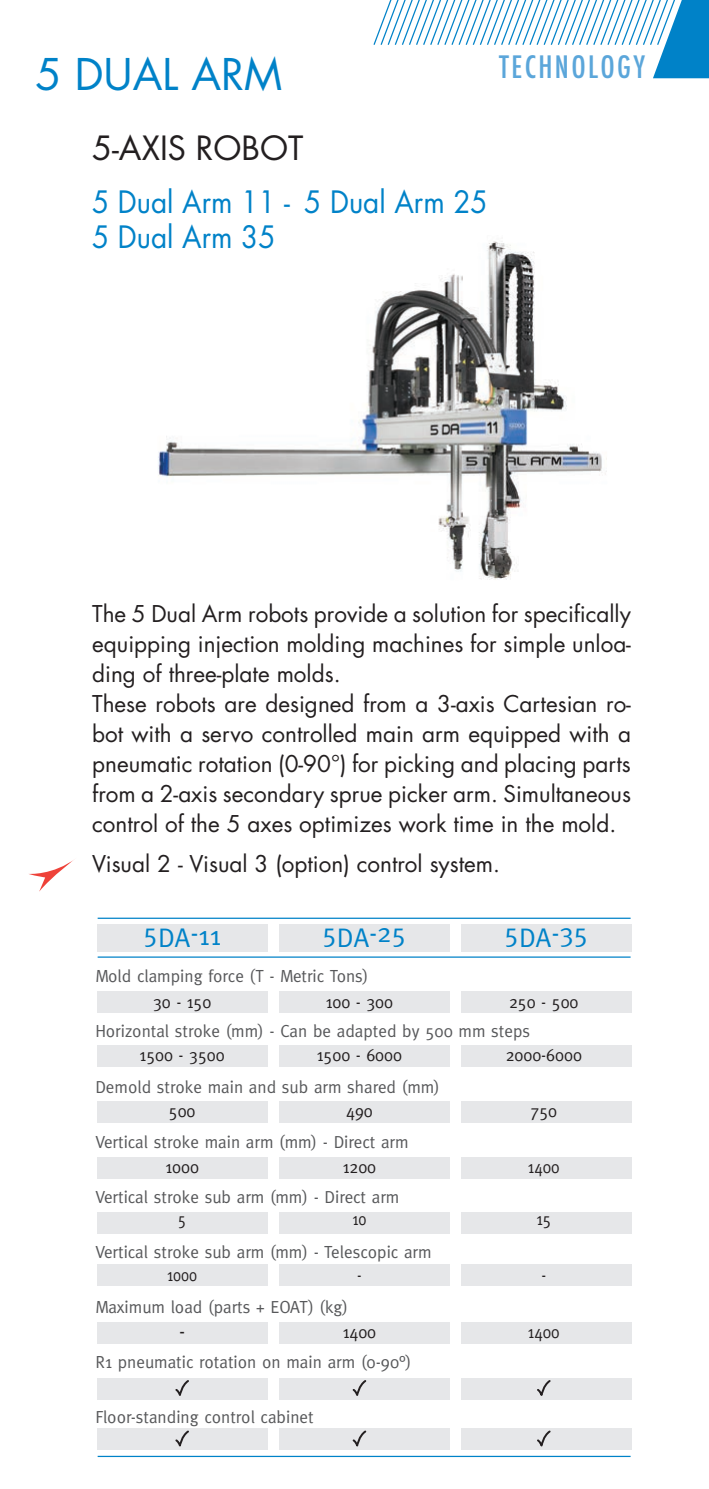
<style>
.page{position:relative;width:709px;height:1489px;background:#fff}
.page>*{position:absolute;margin:0;border:0;box-sizing:border-box;transform-origin:0 0}
.t1{font:42.5px "Futura";color:#0082c8}
.t2{font:32.5px "Futura";color:#231f20}
.t3{font:30px "Futura";color:#0082c8;scale:.93 1}
.t4{font:500 condensed 30px "Futura";letter-spacing:.08em;color:#5ba6da}
.t5{font:27px "Meta";color:#0082c8}
.t6{font:22.5px/30px "Futura";color:#231f20}
.t7{font:20px "Meta";color:#231f20}
.t8{font:17.5px "Meta";color:#57585a}
.t9{font:17.5px "Meta";color:#231f20;scale:.95 1}
.t10{font:17.5px "Meta";color:#231f20;scale:.9 1}
.t11{font:17.5px "Meta";color:#231f20;scale:.85 1}
.s1{font-size:27.5px}
</style>
<div class="page">
<img style="left:158px;top:241px;width:449px;height:339px">
<div style="left:97px;top:1045px;width:170px;height:22px;background:#e6e7e9"></div>
<div style="left:97px;top:991px;width:170px;height:21px;background:#e6e7e9"></div>
<div style="left:461px;top:924px;width:171px;height:27px;background:#e6e7e9"></div>
<div style="left:279px;top:924px;width:170px;height:27px;background:#e6e7e9"></div>
<div style="left:97px;top:924px;width:170px;height:27px;background:#e6e7e9"></div>
<div style="left:279px;top:1045px;width:170px;height:22px;background:#e6e7e9"></div>
<div style="left:279px;top:991px;width:170px;height:21px;background:#e6e7e9"></div>
<div style="left:461px;top:1045px;width:171px;height:22px;background:#e6e7e9"></div>
<div style="left:461px;top:991px;width:171px;height:21px;background:#e6e7e9"></div>
<div style="left:97px;top:1101px;width:170px;height:21px;background:#e6e7e9"></div>
<div style="left:279px;top:1101px;width:170px;height:21px;background:#e6e7e9"></div>
<div style="left:461px;top:1101px;width:171px;height:21px;background:#e6e7e9"></div>
<div style="left:97px;top:1157px;width:170px;height:21px;background:#e6e7e9"></div>
<div style="left:279px;top:1157px;width:170px;height:21px;background:#e6e7e9"></div>
<div style="left:461px;top:1157px;width:171px;height:21px;background:#e6e7e9"></div>
<div style="left:97px;top:1212px;width:170px;height:21px;background:#e6e7e9"></div>
<div style="left:279px;top:1212px;width:170px;height:21px;background:#e6e7e9"></div>
<div style="left:461px;top:1212px;width:171px;height:21px;background:#e6e7e9"></div>
<div style="left:97px;top:1264px;width:170px;height:21px;background:#e6e7e9"></div>
<div style="left:279px;top:1264px;width:170px;height:21px;background:#e6e7e9"></div>
<div style="left:461px;top:1264px;width:171px;height:21px;background:#e6e7e9"></div>
<div style="left:97px;top:1322px;width:170px;height:21px;background:#e6e7e9"></div>
<div style="left:279px;top:1322px;width:170px;height:21px;background:#e6e7e9"></div>
<div style="left:461px;top:1322px;width:171px;height:21px;background:#e6e7e9"></div>
<div style="left:97px;top:1378px;width:170px;height:21px;background:#e6e7e9"></div>
<div style="left:97px;top:1428px;width:170px;height:21px;background:#e6e7e9"></div>
<div style="left:279px;top:1378px;width:170px;height:21px;background:#e6e7e9"></div>
<div style="left:279px;top:1428px;width:170px;height:21px;background:#e6e7e9"></div>
<div style="left:461px;top:1378px;width:171px;height:21px;background:#e6e7e9"></div>
<div style="left:461px;top:1428px;width:171px;height:21px;background:#e6e7e9"></div>
<svg style="left:174px;top:1380px;width:17px;height:20px"></svg>
<svg style="left:351px;top:1380px;width:17px;height:20px"></svg>
<svg style="left:536px;top:1380px;width:16px;height:20px"></svg>
<svg style="left:174px;top:1430px;width:17px;height:20px"></svg>
<svg style="left:351px;top:1430px;width:17px;height:20px"></svg>
<svg style="left:536px;top:1430px;width:16px;height:20px"></svg>
<hr style="left:98px;top:956px;width:532px;height:1px;background:#0082c8">
<hr style="left:98px;top:917px;width:532px;height:1px;background:#0082c8">
<hr style="left:98px;top:1455px;width:532px;height:1px;background:#0082c8">
<svg style="left:29px;top:860px;width:45px;height:31px"></svg>
<svg style="left:373px;top:0;width:336px;height:78px"></svg>
<p class="t1" style="left:35px;top:45px;width:248px">5 DUAL ARM</p>
<p class="t4" style="left:499px;top:48px;width:147px">TECHNOLOGY</p>
<p class="t2" style="left:92px;top:126px;width:213px">5-AXIS ROBOT</p>
<p class="t3" style="left:92px;top:181px;width:427px">5 Dual Arm 11 - 5 Dual Arm 25</p>
<p class="t3" style="left:92px;top:216px;width:199px">5 Dual Arm 35</p>
<p class="t6" style="left:92px;top:598px;width:540px">The 5 Dual Arm robots provide a solution for specifically</p>
<p class="t6" style="left:92px;top:628px;width:540px">equipping injection molding machines for simple unloa&shy;ding of three-plate molds.</p>
<p class="t6" style="left:92px;top:688px;width:540px;text-align:justify">These robots are designed from a 3-axis Cartesian ro&shy;bot with a servo controlled main arm equipped with a pneumatic rotation (0-90°) for picking and placing parts</p>
<p class="t6" style="left:92px;top:778px;width:540px">from a 2-axis secondary sprue picker arm. Simultaneous control of the 5 axes optimizes work time in the mold.</p>
<p class="t6" style="left:92px;top:848px;width:409px">Visual 2 - Visual 3 (option) control system.</p>
<p class="t5" style="left:144px;top:919px;width:79px">5DA-<span class="s1">11</span></p>
<p class="t5" style="left:322px;top:916px;width:85px">5DA-25</p>
<p class="t5" style="left:504px;top:916px;width:85px">5DA-35</p>
<p class="t8" style="left:95px;top:966px;width:274px">Mold clamping force (T - Metric Tons)</p>
<p class="t8" style="left:95px;top:1021px;width:436px">Horizontal stroke (mm) - Can be adapted by 500 mm steps</p>
<p class="t8" style="left:95px;top:1076px;width:346px">Demold stroke main and sub arm shared (mm)</p>
<p class="t8" style="left:95px;top:1131px;width:315px">Vertical stroke main arm (mm) - Direct arm</p>
<p class="t8" style="left:95px;top:1186px;width:305px">Vertical stroke sub arm (mm) - Direct arm</p>
<p class="t8" style="left:95px;top:1241px;width:338px">Vertical stroke sub arm (mm) - Telescopic arm</p>
<p class="t8" style="left:95px;top:1296px;width:254px">Maximum load (parts + EOAT) (kg)</p>
<p class="t8" style="left:95px;top:1351px;width:317px">R1 pneumatic rotation on main arm (0-90°)</p>
<p class="t8" style="left:95px;top:1406px;width:220px">Floor-standing control cabinet</p>
<p class="t9" style="left:153px;top:991px;width:63px">30 - 150</p>
<p class="t9" style="left:326px;top:991px;width:72px">100 - 300</p>
<p class="t9" style="left:509px;top:991px;width:75px">250 - 500</p>
<p class="t9" style="left:140px;top:1045px;width:91px">1500 - 3500</p>
<p class="t9" style="left:317px;top:1045px;width:91px">1500 - 6000</p>
<p class="t9" style="left:505px;top:1045px;width:82px">2000-6000</p>
<p class="t9" style="left:169px;top:1100px;width:30px">500</p>
<p class="t9" style="left:346px;top:1100px;width:30px">490</p>
<p class="t9" style="left:530px;top:1100px;width:30px">750</p>
<p class="t9" style="left:165px;top:1156px;width:37px">1000</p>
<p class="t9" style="left:343px;top:1156px;width:37px">1200</p>
<p class="t10" style="left:528px;top:1156px;width:37px">1400</p>
<p class="t11" style="left:178px;top:1208px;width:11px">5</p>
<p class="t11" style="left:352px;top:1208px;width:18px">10</p>
<p class="t10" style="left:536px;top:1208px;width:18px">15</p>
<p class="t11" style="left:167px;top:1264px;width:37px">1000</p>
<p class="t11" style="left:357px;top:1264px;width:7px">-</p>
<p class="t10" style="left:541px;top:1264px;width:7px">-</p>
<p class="t7" style="left:179px;top:1319px;width:8px">-</p>
<p class="t9" style="left:343px;top:1321px;width:37px">1400</p>
<p class="t10" style="left:528px;top:1321px;width:37px">1400</p>
</div>
